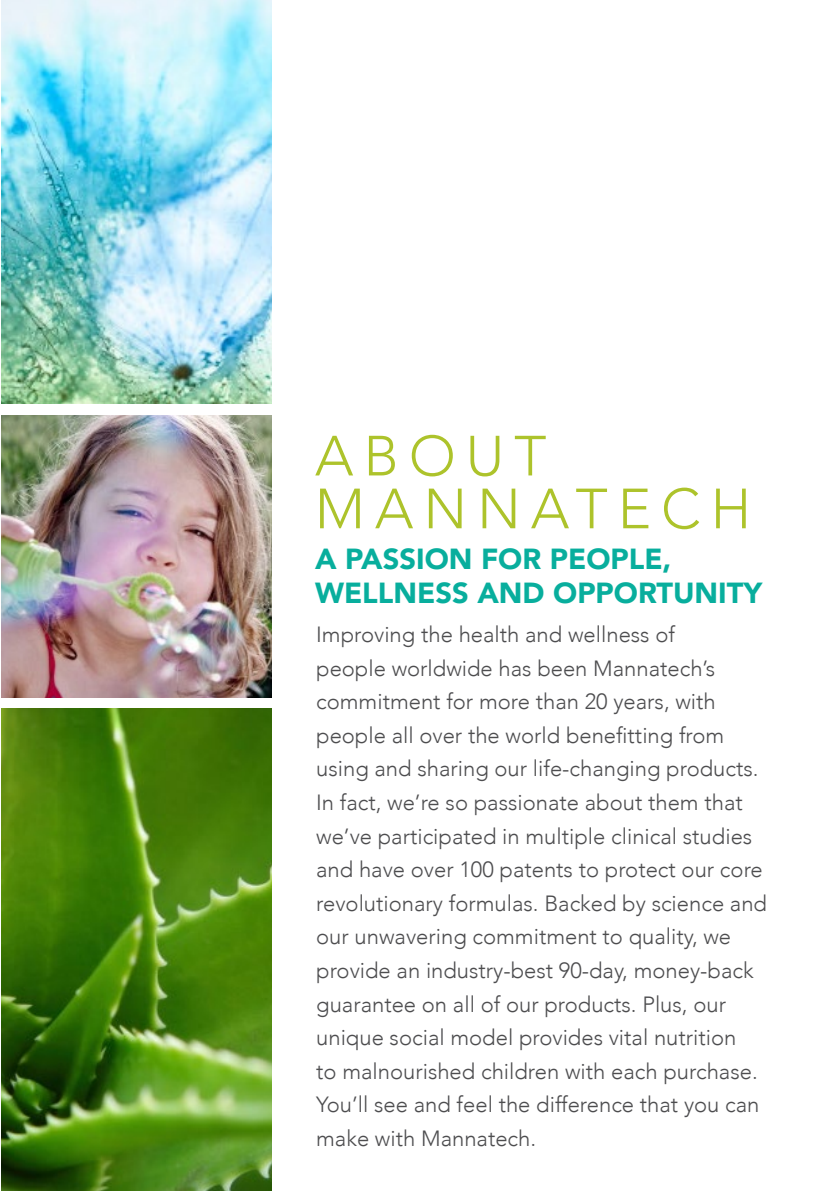
<style>
.page{position:relative;width:840px;height:1191px;background:#fff}
.page>*{position:absolute;margin:0;border:0;box-sizing:border-box;transform-origin:0 0}
.t1{font:300 56px/52.8px "Avenir";letter-spacing:.18em;color:#adc32b}
.t2{font:900 29px/33.6px "Avenir";color:#08ae9d}
.t3{font:300 22px/33.6px "Avenir";color:#4d4d4f}
</style>
<div class="page">
<img style="left:2px;top:415px;width:269px;height:282px">
<img style="left:2px;top:0;width:269px;height:403px">
<img style="left:2px;top:709px;width:270px;height:482px">
<h1 class="t1" style="left:315px;top:430px;width:437px">ABOUT<br>MANNATECH</h1>
<h2 class="t2" style="left:315px;top:541px;width:448px">A PASSION FOR PEOPLE,<br>WELLNESS AND OPPORTUNITY</h2>
<p class="t3" style="left:316px;top:617px;width:452px">Improving the health and wellness of<br>people worldwide has been Mannatech’s commitment for more than 20 years, with people all over the world benefitting from using and sharing our life-changing products.<br>In fact, we’re so passionate about them that we’ve participated in multiple clinical studies and have over 100 patents to protect our core revolutionary formulas. Backed by science and our unwavering commitment to quality, we provide an industry-best 90-day, money-back guarantee on all of our products. Plus, our unique social model provides vital nutrition<br>to malnourished children with each purchase.<br>You’ll see and feel the difference that you can make with Mannatech.</p>
</div>
